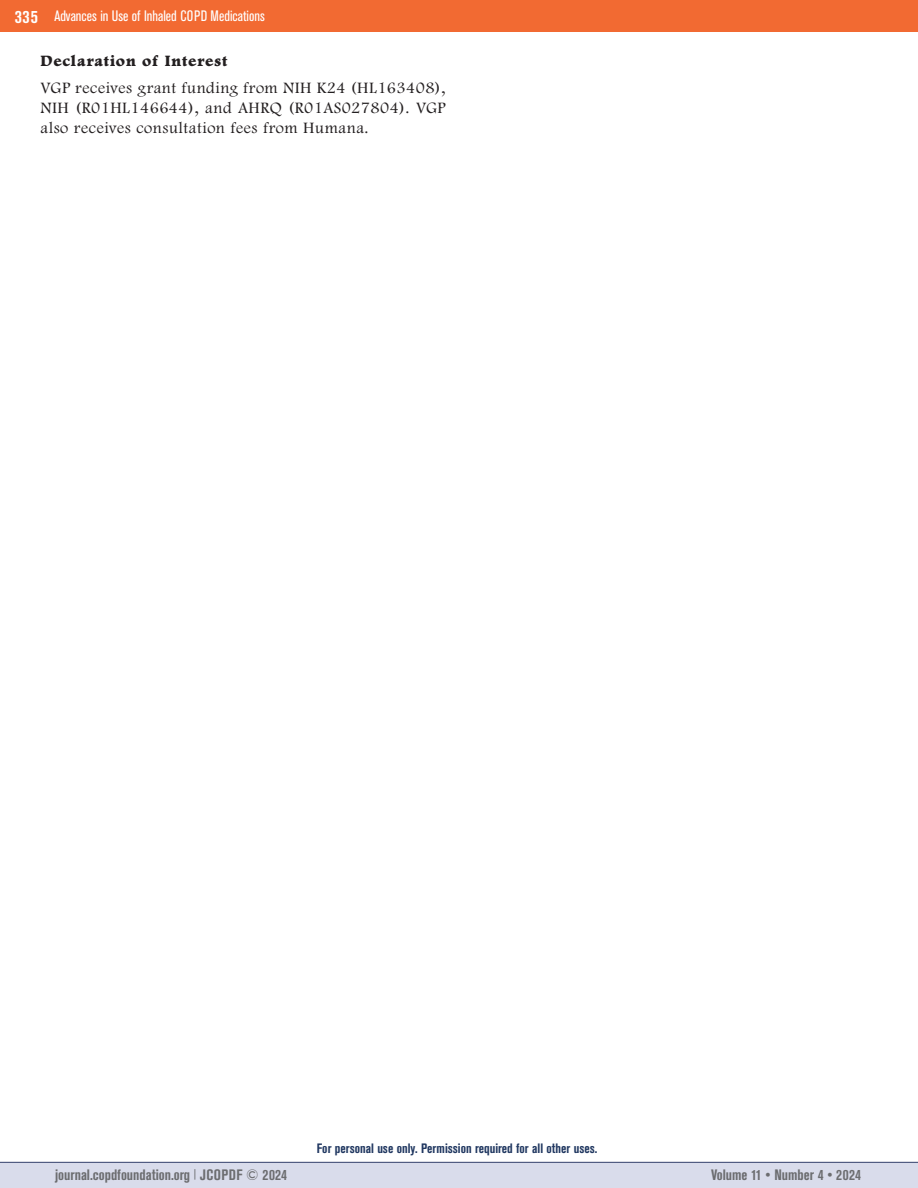
<style>
.page{position:relative;width:918px;height:1188px;background:#fff}
.page>*{position:absolute;margin:0;border:0;box-sizing:border-box;transform-origin:0 0}
.t1{font:300 16.5px/19.8px "Footlight MT Pro";letter-spacing:.03em;color:#231f20;text-align:justify}
.t2{font:800 16.5px "Footlight MT Pro";letter-spacing:.03em;color:#231f20}
.t3{font:700 condensed 15px "Akzidenz Grotesk BE";color:#6c6d70}
.t4{font:condensed 15px "Akzidenz Grotesk BE";color:#fff}
.t5{font:700 condensed 13.5px "Akzidenz Grotesk BE";color:#213861}
.s1{font-weight:700;font-size:18px}
</style>
<div class="page">
<div style="left:0;top:1162px;width:918px;height:26px;background:#d9dceb"></div>
<div style="left:0;top:0;width:918px;height:32px;background:#f26a32"></div>
<hr style="left:0;top:1162px;width:918px;height:1px;background:#34416b">
<p class="t4" style="left:15px;top:8px;width:251px"><span class="s1">335</span> Advances in Use of Inhaled COPD Medications</p>
<p class="t2" style="left:40px;top:52px;width:189px">Declaration of Interest</p>
<p class="t1" style="left:40px;top:78px;width:407px">VGP receives grant funding from NIH K24 (HL163408), NIH (R01HL146644), and AHRQ (R01AS027804). VGP also receives consultation fees from Humana.</p>
<p class="t5" style="left:317px;top:1141px;width:282px">For personal use only. Permission required for all other uses.</p>
<p class="t3" style="left:55px;top:1166px;width:234px">journal.copdfoundation.org <sup>|</sup> JCOPDF © 2024</p>
<p class="t3" style="left:711px;top:1166px;width:151px">Volume 11 • Number 4 • 2024</p>
</div>
